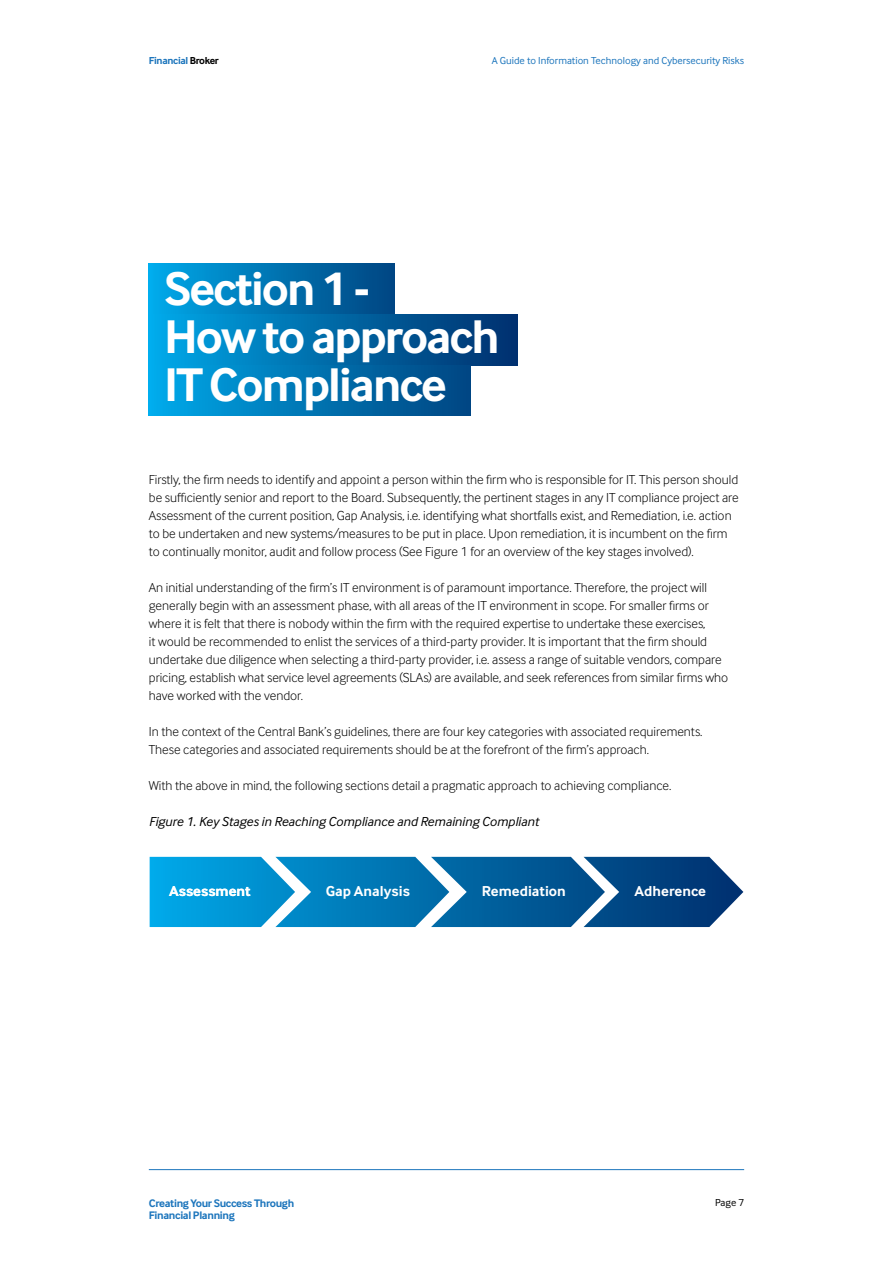
<style>
.page{position:relative;width:893px;height:1263px;background:#fff}
.page>*{position:absolute;margin:0;border:0;box-sizing:border-box;transform-origin:0 0}
.t1{font:700 48.9px/48px "Inter Face";letter-spacing:-.04em;color:#fff}
.t2{font:700 14.85px "Inter Face";color:#fff}
.t3{font:300 13.5px/18px "Inter Face";color:#000}
.t4{font:italic 13.5px "Inter Face";color:#000}
.t5{font:700 11.4px/11.7px "Inter Face";letter-spacing:-.03em;color:#1c75bc}
.t6{font:10.5px "Inter Face";color:#1c75bc}
.t7{font:700 10.5px "Inter Face";letter-spacing:-.03em;color:#1c75bc}
.t8{font:10.5px "Inter Face";color:#000}
.s1{color:#000}
</style>
<div class="page">
<hr style="left:149px;top:1169px;width:595px;height:1px;background:#1c75bc">
<div style="left:149px;top:264px;width:245px;height:50px;background:linear-gradient(to right,#00a9e9,#004480)"></div>
<div style="left:149px;top:314px;width:368px;height:51px;background:linear-gradient(to right,#00a8e7,#002e6c)"></div>
<div style="left:149px;top:365px;width:321px;height:51px;background:linear-gradient(to right,#00a9e9,#004380)"></div>
<svg style="left:150px;top:857px;width:593px;height:70px;background:#1a7bb2"></svg>
<p class="t7" style="left:149px;top:54px;width:71px">Financial <span class="s1">Broker</span></p>
<p class="t6" style="left:492px;top:55px;width:254px">A Guide to Information Technology and Cybersecurity Risks</p>
<h1 class="t1" style="left:164px;top:265px;width:337px">Section 1 -<br>How to approach<br>IT Compliance</h1>
<p class="t3" style="left:149px;top:470px;width:591px">Firstly, the firm needs to identify and appoint a person within the firm who is responsible for IT. This person should be sufficiently senior and report to the Board. Subsequently, the pertinent stages in any IT compliance project are Assessment of the current position, Gap Analysis, i.e. identifying what shortfalls exist, and Remediation, i.e. action to be undertaken and new systems/measures to be put in place. Upon remediation, it is incumbent on the firm to continually monitor, audit and follow process (See Figure 1 for an overview of the key stages involved).</p>
<p class="t3" style="left:149px;top:578px;width:581px">An initial understanding of the firm’s IT environment is of paramount importance. Therefore, the project will generally begin with an assessment phase, with all areas of the IT environment in scope. For smaller firms or where it is felt that there is nobody within the firm with the required expertise to undertake these exercises,<br>it would be recommended to enlist the services of a third-party provider. It is important that the firm should undertake due diligence when selecting a third-party provider, i.e. assess a range of suitable vendors, compare pricing, establish what service level agreements (SLAs) are available, and seek references from similar firms who have worked with the vendor.</p>
<p class="t3" style="left:149px;top:722px;width:555px">In the context of the Central Bank’s guidelines, there are four key categories with associated requirements.<br>These categories and associated requirements should be at the forefront of the firm’s approach.</p>
<p class="t3" style="left:149px;top:776px;width:524px">With the above in mind, the following sections detail a pragmatic approach to achieving compliance.</p>
<p class="t4" style="left:149px;top:813px;width:392px">Figure 1. Key Stages in Reaching Compliance and Remaining Compliant</p>
<p class="t2" style="left:169px;top:883px;width:83px">Assessment</p>
<p class="t2" style="left:326px;top:883px;width:86px">Gap Analysis</p>
<p class="t2" style="left:482px;top:883px;width:85px">Remediation</p>
<p class="t2" style="left:635px;top:883px;width:73px">Adherence</p>
<p class="t5" style="left:149px;top:1197px;width:147px">Creating Your Success Through<br>Financial Planning</p>
<p class="t8" style="left:715px;top:1197px;width:30px">Page 7</p>
</div>
